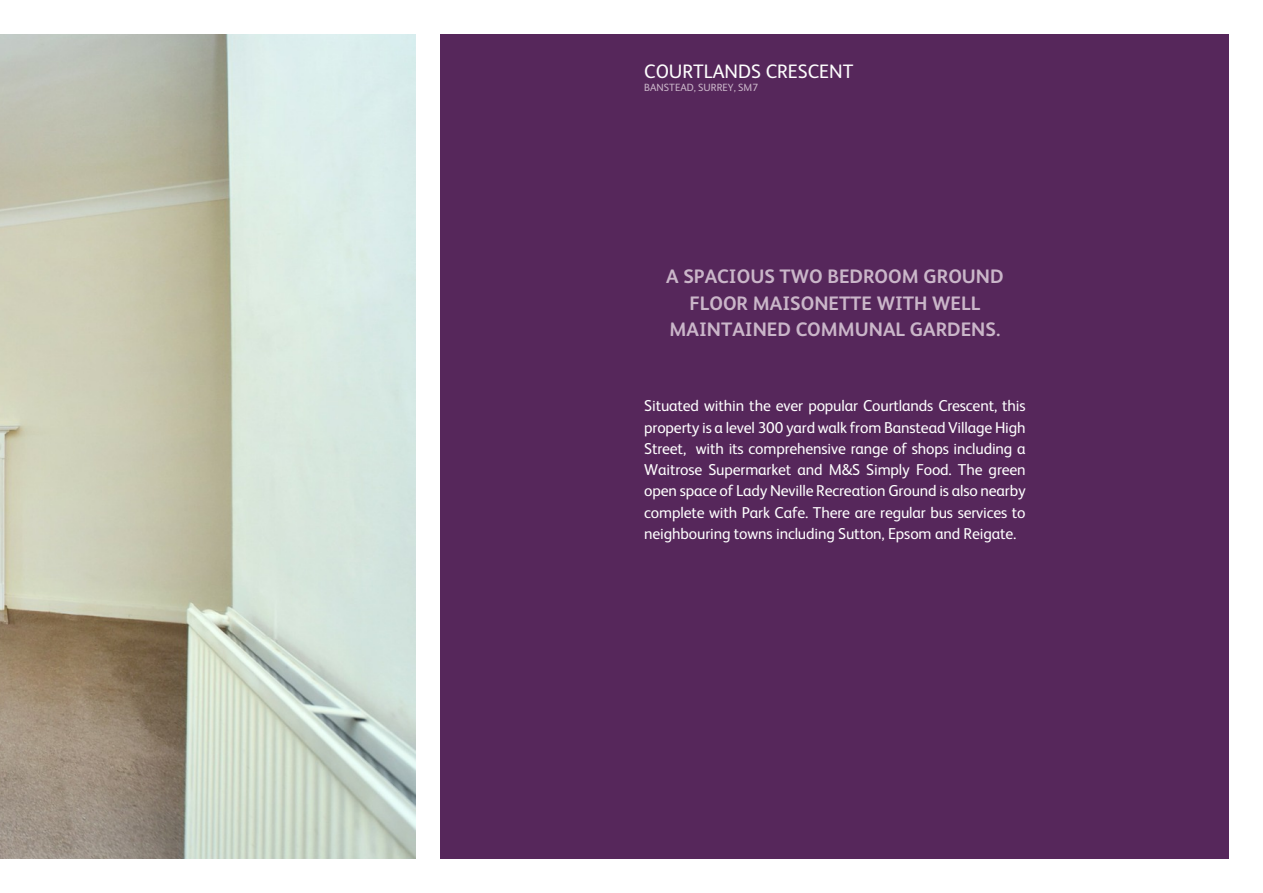
<style>
.page{position:relative;width:1263px;height:893px;background:#fff}
.page>*{position:absolute;margin:0;border:0;box-sizing:border-box;transform-origin:0 0}
.t1{font:700 19.5px/26.4px "FS Albert";color:#cab6c9;text-align:center}
.t2{font:19.5px "FS Albert";color:#fefefe}
.t3{font:15.75px/21.1px "FS Albert";letter-spacing:-.01em;color:#fff;text-align:justify}
.t4{font:10.5px "FS Albert";color:#cab6c9}
</style>
<div class="page">
<img style="left:0;top:34px;width:415px;height:825px">
<div style="left:441px;top:35px;width:788px;height:824px;background:#56275b"></div>
<p class="t2" style="left:644px;top:63px;width:211px">COURTLANDS CRESCENT</p>
<p class="t4" style="left:644px;top:83px;width:115px">BANSTEAD, SURREY, SM7</p>
<p class="t1" style="left:666px;top:265px;width:339px">A SPACIOUS TWO BEDROOM GROUND<br>FLOOR MAISONETTE WITH WELL<br>MAINTAINED COMMUNAL GARDENS.</p>
<p class="t3" style="left:644px;top:397px;width:383px">Situated within the ever popular Courtlands Crescent, this property is a level 300 yard walk from Banstead Village High Street, with its comprehensive range of shops including a Waitrose Supermarket and M&amp;S Simply Food. The green open space of Lady Neville Recreation Ground is also nearby complete with Park Cafe. There are regular bus services to neighbouring towns including Sutton, Epsom and Reigate.</p>
</div>
